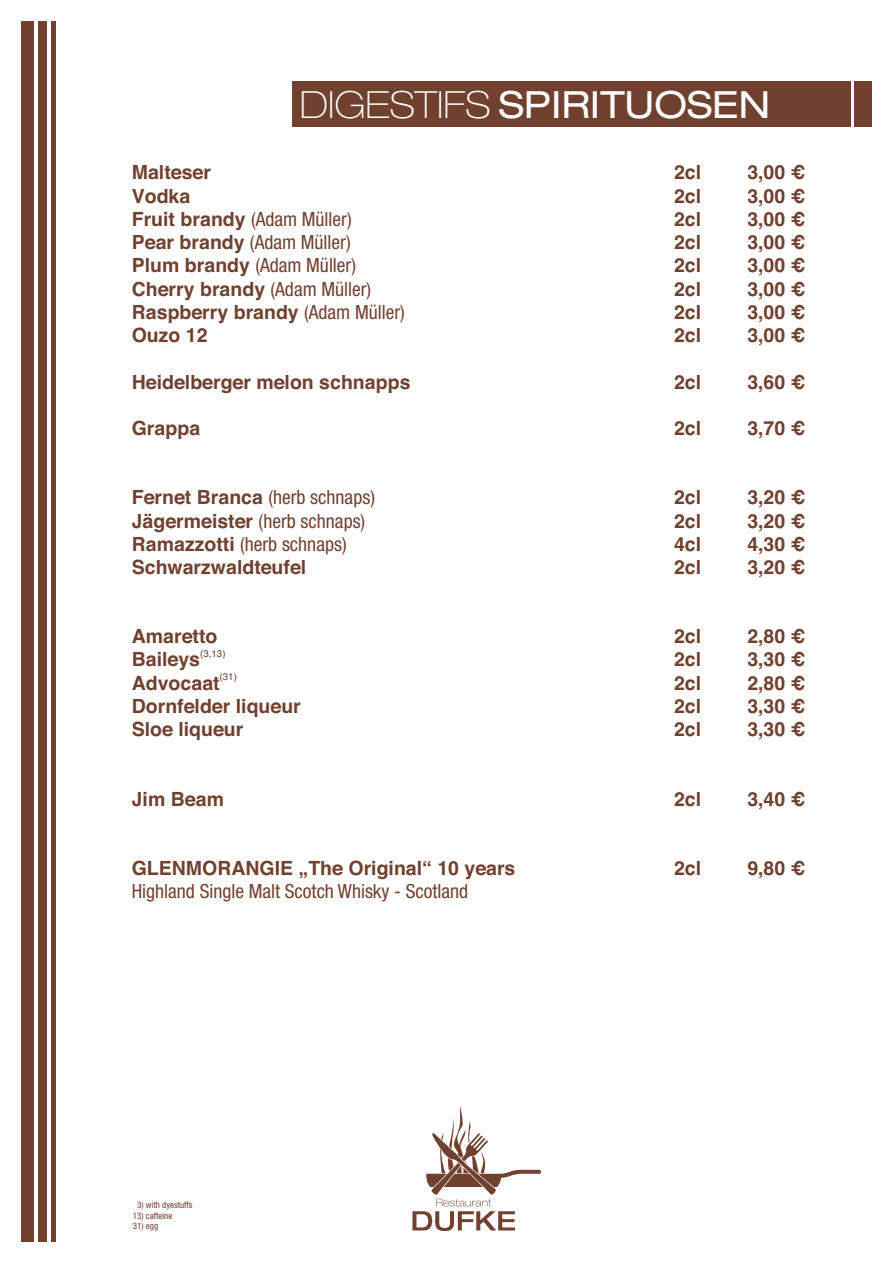
<style>
.page{position:relative;width:893px;height:1263px;background:#fff}
.page>*{position:absolute;margin:0;border:0;box-sizing:border-box;transform-origin:0 0}
.t1{font:expanded 37.5px "Helvetica Neue";color:#fff}
.t2{font:700 19.5px "Helvetica";color:#714130}
.t3{font:condensed 19.5px "Helvetica Neue LT Std";color:#714130}
.t4{font:condensed 19.5px "Helvetica Neue LTW1 G";color:#714130}
.t5{font:9.75px "Helvetica";color:#714130}
.t6{font:condensed 9px "Helvetica Neue LT Std";color:#714130}
.s1{font-weight:100}
.s2{font-family:"Helvetica";font-weight:700;font-stretch:normal}
.s3{font-family:"Helvetica Neue LT Std";font-weight:400;font-stretch:condensed}
</style>
<div class="page">
<svg style="left:412px;top:1105px;width:129px;height:126px"></svg>
<div style="left:21px;top:21px;width:13px;height:1221px;background:#714130"></div>
<hr style="left:51px;top:21px;width:4px;height:1221px;background:#714130">
<div style="left:38px;top:21px;width:9px;height:1221px;background:#714130"></div>
<div style="left:292px;top:82px;width:558px;height:45px;background:#714130"></div>
<div style="left:855px;top:82px;width:17px;height:45px;background:#714130"></div>
<h1 class="t1" style="left:300px;top:89px;width:472px"><span class="s1">DIGESTIFS</span> SPIRITUOSEN</h1>
<p class="t2" style="left:132px;top:165px;width:81px">Malteser</p>
<p class="t2" style="left:674px;top:165px;width:29px">2cl</p>
<p class="t2" style="left:747px;top:165px;width:59px">3,00 €</p>
<p class="t2" style="left:132px;top:188px;width:60px">Vodka</p>
<p class="t2" style="left:674px;top:188px;width:29px">2cl</p>
<p class="t2" style="left:747px;top:188px;width:59px">3,00 €</p>
<p class="t3" style="left:132px;top:212px;width:221px"><span class="s2">Fruit brandy</span> (Adam Müller)</p>
<p class="t2" style="left:674px;top:211px;width:29px">2cl</p>
<p class="t2" style="left:747px;top:211px;width:59px">3,00 €</p>
<p class="t3" style="left:132px;top:235px;width:220px"><span class="s2">Pear brandy</span> (Adam Müller)</p>
<p class="t2" style="left:674px;top:235px;width:29px">2cl</p>
<p class="t2" style="left:747px;top:235px;width:59px">3,00 €</p>
<p class="t3" style="left:132px;top:258px;width:226px"><span class="s2">Plum brandy</span> (Adam Müller)</p>
<p class="t2" style="left:674px;top:258px;width:29px">2cl</p>
<p class="t2" style="left:747px;top:258px;width:59px">3,00 €</p>
<p class="t2" style="left:132px;top:281px;width:241px">Cherry brandy <span class="s3">(Adam Müller)</span></p>
<p class="t2" style="left:674px;top:281px;width:29px">2cl</p>
<p class="t2" style="left:747px;top:281px;width:59px">3,00 €</p>
<p class="t2" style="left:132px;top:304px;width:275px">Raspberry brandy <span class="s3">(Adam Müller)</span></p>
<p class="t2" style="left:674px;top:304px;width:29px">2cl</p>
<p class="t2" style="left:747px;top:304px;width:59px">3,00 €</p>
<p class="t2" style="left:132px;top:328px;width:77px">Ouzo 12</p>
<p class="t2" style="left:674px;top:328px;width:29px">2cl</p>
<p class="t2" style="left:747px;top:328px;width:59px">3,00 €</p>
<p class="t2" style="left:132px;top:374px;width:280px">Heidelberger melon schnapps</p>
<p class="t2" style="left:674px;top:374px;width:29px">2cl</p>
<p class="t2" style="left:747px;top:374px;width:59px">3,60 €</p>
<p class="t2" style="left:132px;top:421px;width:70px">Grappa</p>
<p class="t2" style="left:674px;top:421px;width:29px">2cl</p>
<p class="t2" style="left:747px;top:421px;width:59px">3,70 €</p>
<p class="t3" style="left:132px;top:490px;width:245px"><span class="s2">Fernet Branca</span> (herb schnaps)</p>
<p class="t2" style="left:674px;top:490px;width:29px">2cl</p>
<p class="t2" style="left:747px;top:490px;width:59px">3,20 €</p>
<p class="t3" style="left:132px;top:514px;width:235px"><span class="s2">Jägermeister</span> (herb schnaps)</p>
<p class="t2" style="left:674px;top:513px;width:29px">2cl</p>
<p class="t2" style="left:747px;top:513px;width:59px">3,20 €</p>
<p class="t3" style="left:132px;top:537px;width:217px"><span class="s2">Ramazzotti</span> (herb schnaps)</p>
<p class="t2" style="left:674px;top:536px;width:29px">4cl</p>
<p class="t2" style="left:747px;top:536px;width:59px">4,30 €</p>
<p class="t2" style="left:132px;top:559px;width:176px">Schwarzwaldteufel</p>
<p class="t2" style="left:674px;top:559px;width:29px">2cl</p>
<p class="t2" style="left:747px;top:559px;width:59px">3,20 €</p>
<p class="t2" style="left:132px;top:628px;width:87px">Amaretto</p>
<p class="t2" style="left:674px;top:628px;width:29px">2cl</p>
<p class="t2" style="left:747px;top:628px;width:59px">2,80 €</p>
<p class="t5" style="left:200px;top:649px;width:27px">(3,13)</p>
<p class="t2" style="left:132px;top:652px;width:70px">Baileys</p>
<p class="t2" style="left:674px;top:652px;width:29px">2cl</p>
<p class="t2" style="left:747px;top:652px;width:59px">3,30 €</p>
<p class="t5" style="left:220px;top:672px;width:19px">(31)</p>
<p class="t2" style="left:132px;top:675px;width:89px">Advocaat</p>
<p class="t2" style="left:674px;top:675px;width:29px">2cl</p>
<p class="t2" style="left:747px;top:675px;width:59px">2,80 €</p>
<p class="t2" style="left:132px;top:698px;width:170px">Dornfelder liqueur</p>
<p class="t2" style="left:674px;top:698px;width:29px">2cl</p>
<p class="t2" style="left:747px;top:698px;width:59px">3,30 €</p>
<p class="t2" style="left:132px;top:721px;width:113px">Sloe liqueur</p>
<p class="t2" style="left:674px;top:721px;width:29px">2cl</p>
<p class="t2" style="left:747px;top:721px;width:59px">3,30 €</p>
<p class="t2" style="left:132px;top:791px;width:94px">Jim Beam</p>
<p class="t2" style="left:674px;top:791px;width:29px">2cl</p>
<p class="t2" style="left:747px;top:791px;width:59px">3,40 €</p>
<p class="t2" style="left:132px;top:861px;width:385px">GLENMORANGIE „The Original“ 10 years</p>
<p class="t2" style="left:674px;top:861px;width:29px">2cl</p>
<p class="t2" style="left:747px;top:861px;width:59px">9,80 €</p>
<p class="t4" style="left:132px;top:884px;width:338px">Highland Single Malt Scotch Whisky - Scotland</p>
<p class="t6" style="left:137px;top:1202px;width:57px">3) with dyestuffs</p>
<p class="t6" style="left:133px;top:1212px;width:41px">13) caffeine</p>
<p class="t6" style="left:133px;top:1222px;width:27px">31) egg</p>
</div>
